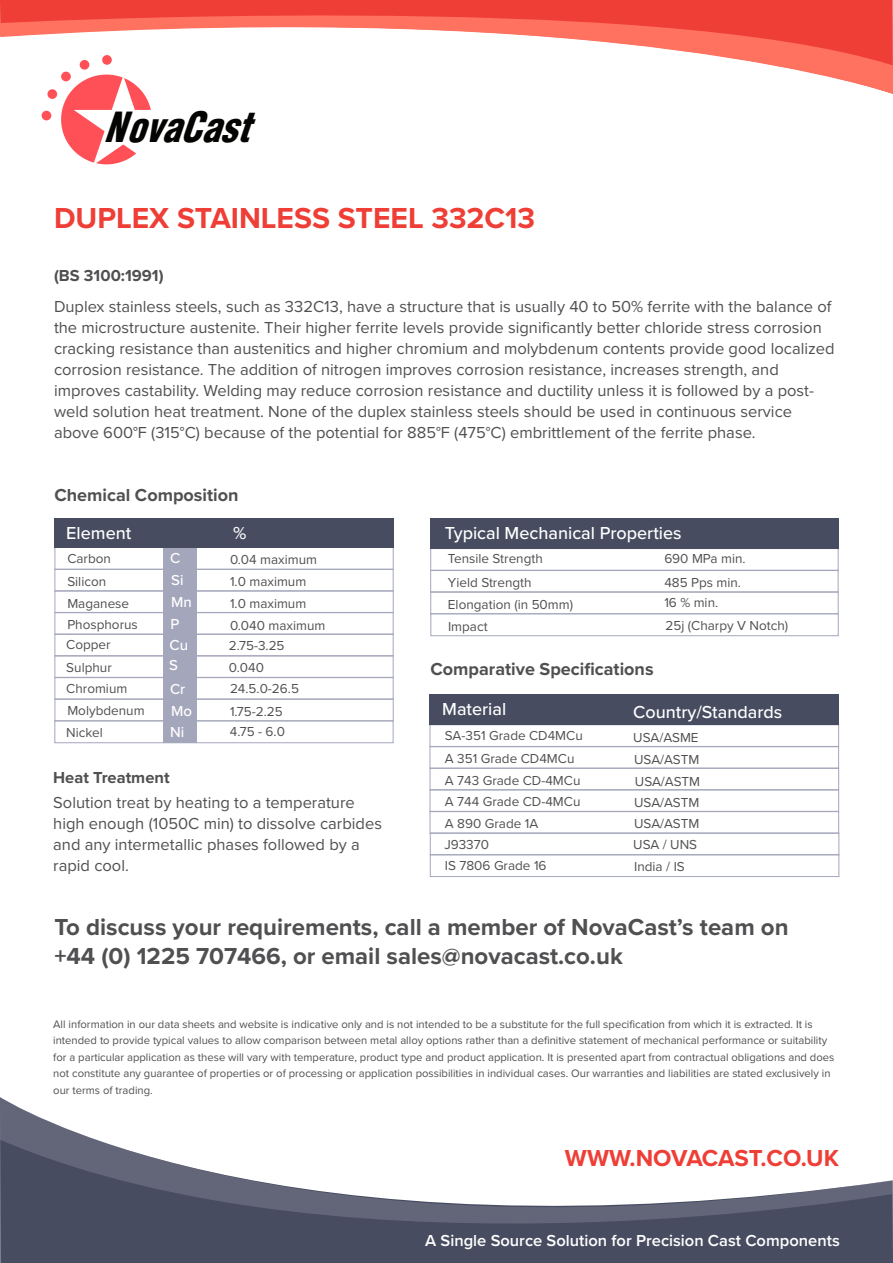
<style>
.page{position:relative;width:893px;height:1263px;background:#fff}
.page>*{position:absolute;margin:0;border:0;box-sizing:border-box;transform-origin:0 0}
.t1{font:italic 900 40.5px "Switzerland Cond";letter-spacing:.01em;color:#040503;scale:.9 1}
.t2{font:700 30px "Proxima Nova";color:#ef3e36}
.t3{font:700 24px "Proxima Nova";color:#505052}
.t4{font:700 24px "Proxima Nova";letter-spacing:-.005em;color:#ef3e36}
.t5{font:500 18px "Proxima Nova";color:#fff}
.t6{font:700 18px "Proxima Nova";color:#505052}
.t7{font:16.5px/21px "Proxima Nova";color:#505052}
.t8{font:600 16.5px "Proxima Nova";color:#fff}
.t9{font:700 16.5px "Proxima Nova";color:#505052}
.t10{font:500 15px "Proxima Nova";color:#fff}
.t11{font:13.5px "Proxima Nova";color:#505052}
.t12{font:11.25px/16.5px "Proxima Nova";color:#505052}
</style>
<div class="page">
<div style="left:0;top:1225px;width:893px;height:38px;background:#474c60"></div>
<svg style="left:0;top:1097px;width:893px;height:128px"></svg>
<svg style="left:0;top:0;width:893px;height:94px"></svg>
<div style="left:61px;top:75px;width:91px;height:89px;background:#ff5057;border-radius:50%"></div>
<div style="left:102px;top:55px;width:10px;height:10px;background:#ff5057;border-radius:50%"></div>
<div style="left:42px;top:111px;width:9px;height:9px;background:#ff5057;border-radius:50%"></div>
<div style="left:47px;top:89px;width:10px;height:10px;background:#ff5057;border-radius:50%"></div>
<div style="left:61px;top:72px;width:10px;height:9px;background:#ff5057;border-radius:50%"></div>
<div style="left:80px;top:60px;width:9px;height:10px;background:#ff5057;border-radius:50%"></div>
<svg style="left:74px;top:76px;width:99px;height:89px"></svg>
<div style="left:137px;top:117px;width:24px;height:31px;background:#fff;border-radius:50%"></div>
<div style="left:55px;top:547px;width:339px;height:23px;border:1px solid #a4a7bb"></div>
<div style="left:55px;top:569px;width:339px;height:22px;border:1px solid #a4a7bb"></div>
<div style="left:55px;top:590px;width:339px;height:23px;border:1px solid #a4a7bb"></div>
<div style="left:55px;top:612px;width:339px;height:23px;border:1px solid #a4a7bb"></div>
<div style="left:55px;top:634px;width:339px;height:22px;border:1px solid #a4a7bb"></div>
<div style="left:55px;top:655px;width:339px;height:23px;border:1px solid #a4a7bb"></div>
<div style="left:55px;top:677px;width:339px;height:23px;border:1px solid #a4a7bb"></div>
<div style="left:55px;top:699px;width:339px;height:22px;border:1px solid #a4a7bb"></div>
<div style="left:163px;top:520px;width:34px;height:223px;background:#a4a7bb"></div>
<div style="left:55px;top:518px;width:339px;height:29px;background:#474c60"></div>
<div style="left:430px;top:570px;width:408px;height:22px;border:1px solid #a4a7bb"></div>
<div style="left:430px;top:591px;width:408px;height:23px;border:1px solid #a4a7bb"></div>
<div style="left:430px;top:518px;width:408px;height:30px;background:#474c60"></div>
<div style="left:54px;top:720px;width:339px;height:23px;border:1px solid #a4a7bb"></div>
<div style="left:430px;top:613px;width:409px;height:23px;border:1px solid #a4a7bb"></div>
<div style="left:430px;top:746px;width:409px;height:23px;border:1px solid #a4a7bb"></div>
<div style="left:430px;top:768px;width:409px;height:22px;border:1px solid #a4a7bb"></div>
<div style="left:430px;top:694px;width:409px;height:30px;background:#474c60"></div>
<div style="left:430px;top:789px;width:409px;height:23px;border:1px solid #a4a7bb"></div>
<div style="left:430px;top:811px;width:409px;height:23px;border:1px solid #a4a7bb"></div>
<div style="left:430px;top:832px;width:409px;height:23px;border:1px solid #a4a7bb"></div>
<div style="left:430px;top:854px;width:409px;height:23px;border:1px solid #a4a7bb"></div>
<h1 class="t1" style="left:104px;top:102px;width:160px">NovaCast</h1>
<p class="t2" style="left:54px;top:200px;width:483px">DUPLEX STAINLESS STEEL 332C13</p>
<p class="t9" style="left:54px;top:266px;width:111px">(BS 3100:1991)</p>
<p class="t7" style="left:54px;top:297px;width:782px">Duplex stainless steels, such as 332C13, have a structure that is usually 40 to 50% ferrite with the balance of the microstructure austenite. Their higher ferrite levels provide significantly better chloride stress corrosion cracking resistance than austenitics and higher chromium and molybdenum contents provide good localized corrosion resistance. The addition of nitrogen improves corrosion resistance, increases strength, and improves castability. Welding may reduce corrosion resistance and ductility unless it is followed by a post&shy;weld solution heat treatment. None of the duplex stainless steels should be used in continuous service above 600°F (315°C) because of the potential for 885°F (475°C) embrittlement of the ferrite phase.</p>
<p class="t6" style="left:54px;top:484px;width:185px">Chemical Composition</p>
<p class="t5" style="left:66px;top:522px;width:66px">Element</p>
<p class="t5" style="left:233px;top:522px;width:15px">%</p>
<p class="t11" style="left:67px;top:551px;width:45px">Carbon</p>
<p class="t11" style="left:67px;top:573px;width:40px">Silicon</p>
<p class="t11" style="left:67px;top:595px;width:63px">Maganese</p>
<p class="t11" style="left:67px;top:617px;width:72px">Phosphorus</p>
<p class="t11" style="left:66px;top:659px;width:47px">Sulphur</p>
<p class="t11" style="left:66px;top:637px;width:46px">Copper</p>
<p class="t10" style="left:170px;top:549px;width:12px">C</p>
<p class="t10" style="left:171px;top:571px;width:14px">Si</p>
<p class="t10" style="left:171px;top:593px;width:22px">Mn</p>
<p class="t10" style="left:171px;top:614px;width:10px">P</p>
<p class="t10" style="left:170px;top:636px;width:20px">Cu</p>
<p class="t10" style="left:169px;top:656px;width:10px">S</p>
<p class="t11" style="left:66px;top:680px;width:63px">Chromium</p>
<p class="t11" style="left:67px;top:702px;width:79px">Molybdenum</p>
<p class="t10" style="left:170px;top:680px;width:17px">Cr</p>
<p class="t10" style="left:171px;top:702px;width:22px">Mo</p>
<p class="t11" style="left:230px;top:551px;width:89px">0.04 maximum</p>
<p class="t11" style="left:230px;top:574px;width:78px">1.0 maximum</p>
<p class="t11" style="left:230px;top:595px;width:78px">1.0 maximum</p>
<p class="t11" style="left:230px;top:617px;width:97px">0.040 maximum</p>
<p class="t11" style="left:229px;top:659px;width:37px">0.040</p>
<p class="t11" style="left:229px;top:638px;width:57px">2.75-3.25</p>
<p class="t11" style="left:230px;top:680px;width:70px">24.5.0-26.5</p>
<p class="t11" style="left:230px;top:703px;width:54px">1.75-2.25</p>
<p class="t11" style="left:66px;top:724px;width:38px">Nickel</p>
<p class="t10" style="left:170px;top:723px;width:16px">Ni</p>
<p class="t11" style="left:230px;top:724px;width:57px">4.75 - 6.0</p>
<p class="t9" style="left:53px;top:768px;width:118px">Heat Treatment</p>
<p class="t7" style="left:53px;top:793px;width:303px">Solution treat by heating to a temperature</p>
<p class="t7" style="left:53px;top:814px;width:330px">high enough (1050C min) to dissolve carbides and any intermetallic phases followed by a</p>
<p class="t7" style="left:53px;top:856px;width:77px">rapid cool.</p>
<p class="t5" style="left:445px;top:522px;width:238px">Typical Mechanical Properties</p>
<p class="t11" style="left:664px;top:550px;width:83px">690 MPa min.</p>
<p class="t11" style="left:664px;top:574px;width:78px">485 Pps min.</p>
<p class="t11" style="left:664px;top:595px;width:55px">16 % min.</p>
<p class="t11" style="left:448px;top:551px;width:96px">Tensile Strength</p>
<p class="t11" style="left:448px;top:574px;width:85px">Yield Strength</p>
<p class="t11" style="left:448px;top:596px;width:127px">Elongation (in 50mm)</p>
<p class="t11" style="left:448px;top:618px;width:41px">Impact</p>
<p class="t11" style="left:665px;top:617px;width:124px">25j (Charpy V Notch)</p>
<p class="t6" style="left:431px;top:658px;width:225px">Comparative Specifications</p>
<p class="t5" style="left:633px;top:701px;width:151px">Country/Standards</p>
<p class="t5" style="left:442px;top:698px;width:66px">Material</p>
<p class="t11" style="left:445px;top:728px;width:139px">SA-351 Grade CD4MCu</p>
<p class="t11" style="left:445px;top:751px;width:131px">A 351 Grade CD4MCu</p>
<p class="t11" style="left:445px;top:772px;width:137px">A 743 Grade CD-4MCu</p>
<p class="t11" style="left:633px;top:729px;width:67px">USA/ASME</p>
<p class="t11" style="left:634px;top:752px;width:67px">USA/ASTM</p>
<p class="t11" style="left:635px;top:774px;width:67px">USA/ASTM</p>
<p class="t11" style="left:445px;top:793px;width:137px">A 744 Grade CD-4MCu</p>
<p class="t11" style="left:445px;top:815px;width:95px">A 890 Grade 1A</p>
<p class="t11" style="left:634px;top:794px;width:67px">USA/ASTM</p>
<p class="t11" style="left:634px;top:815px;width:67px">USA/ASTM</p>
<p class="t11" style="left:444px;top:837px;width:46px">J93370</p>
<p class="t11" style="left:445px;top:857px;width:103px">IS 7806 Grade 16</p>
<p class="t11" style="left:633px;top:837px;width:65px">USA / UNS</p>
<p class="t11" style="left:634px;top:858px;width:52px">India / IS</p>
<p class="t3" style="left:55px;top:913px;width:735px">To discuss your requirements, call a member of NovaCast’s team on</p>
<p class="t3" style="left:55px;top:941px;width:570px">+44 (0) 1225 707466, or email sales@novacast.co.uk</p>
<p class="t12" style="left:53px;top:1016px;width:783px">All information in our data sheets and website is indicative only and is not intended to be a substitute for the full specification from which it is extracted. It is intended to provide typical values to allow comparison between metal alloy options rather than a definitive statement of mechanical performance or suitability for a particular application as these will vary with temperature, product type and product application. It is presented apart from contractual obligations and does not constitute any guarantee of properties or of processing or application possibilities in individual cases. Our warranties and liabilities are stated exclusively in our terms of trading.</p>
<h3 class="t4" style="left:565px;top:1144px;width:275px">WWW.NOVACAST.CO.UK</h3>
<p class="t8" style="left:425px;top:1231px;width:416px">A Single Source Solution for Precision Cast Components</p>
</div>
